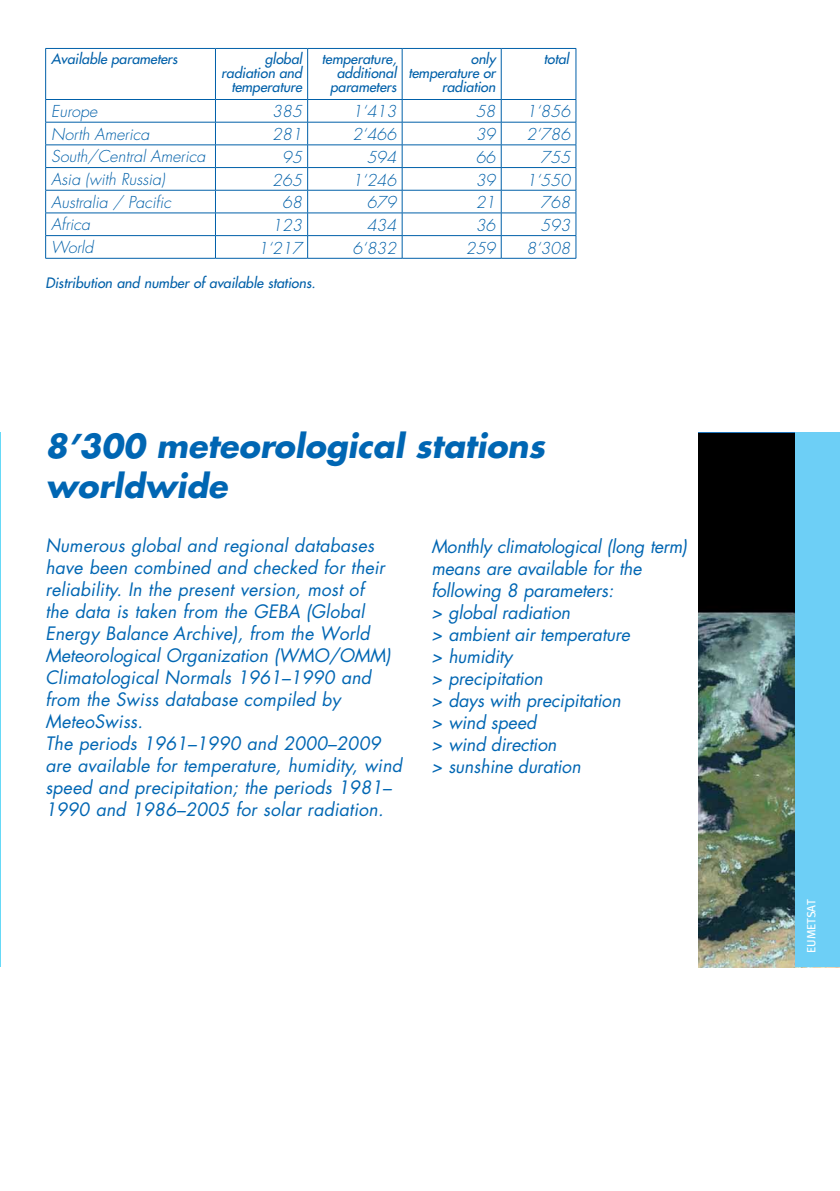
<style>
.page{position:relative;width:840px;height:1191px;background:#fff}
.page>*{position:absolute;margin:0;border:0;box-sizing:border-box;transform-origin:0 0}
.t1{font:italic 700 32px/40px "Futura";color:#0066b3}
.t2{font:italic 18px/22px "Futura";letter-spacing:.01em;color:#0066b3}
.t3{font:italic 300 16px "Futura";color:#0060a9}
.t4{font:italic 14px/14px "Futura";color:#0060a9;text-align:right}
.t5{font:12px "Meta Book LF";color:#fff}
</style>
<div class="page">
<hr style="left:0;top:432px;width:1px;height:535px;background:#00c0f3">
<img style="left:698px;top:433px;width:96px;height:534px">
<div style="left:794px;top:432px;width:45px;height:535px;background:#6dcff6"></div>
<hr style="left:45px;top:48px;width:170px;height:1px;background:#0060a9">
<hr style="left:45px;top:49px;width:1px;height:50px;background:#0060a9">
<hr style="left:215px;top:48px;width:92px;height:1px;background:#0060a9">
<hr style="left:215px;top:49px;width:1px;height:50px;background:#0060a9">
<hr style="left:45px;top:99px;width:170px;height:1px;background:#0060a9">
<hr style="left:215px;top:99px;width:92px;height:1px;background:#0060a9">
<hr style="left:45px;top:122px;width:170px;height:1px;background:#0060a9">
<hr style="left:215px;top:122px;width:92px;height:1px;background:#0060a9">
<hr style="left:307px;top:122px;width:95px;height:1px;background:#0060a9">
<hr style="left:501px;top:122px;width:75px;height:1px;background:#0060a9">
<hr style="left:45px;top:144px;width:170px;height:1px;background:#0060a9">
<hr style="left:215px;top:144px;width:92px;height:1px;background:#0060a9">
<hr style="left:307px;top:144px;width:95px;height:1px;background:#0060a9">
<hr style="left:501px;top:144px;width:75px;height:1px;background:#0060a9">
<hr style="left:45px;top:167px;width:170px;height:1px;background:#0060a9">
<hr style="left:307px;top:167px;width:95px;height:1px;background:#0060a9">
<hr style="left:501px;top:167px;width:75px;height:1px;background:#0060a9">
<hr style="left:45px;top:190px;width:170px;height:1px;background:#0060a9">
<hr style="left:501px;top:190px;width:75px;height:1px;background:#0060a9">
<hr style="left:45px;top:213px;width:170px;height:1px;background:#0060a9">
<hr style="left:501px;top:213px;width:75px;height:1px;background:#0060a9">
<hr style="left:45px;top:235px;width:170px;height:1px;background:#0060a9">
<svg style="left:45px;top:100px;width:1px;height:158px"></svg>
<hr style="left:501px;top:235px;width:75px;height:1px;background:#0060a9">
<svg style="left:575px;top:100px;width:1px;height:158px"></svg>
<hr style="left:215px;top:258px;width:92px;height:1px;background:#0060a9">
<hr style="left:501px;top:258px;width:75px;height:1px;background:#0060a9">
<hr style="left:307px;top:49px;width:1px;height:50px;background:#0060a9">
<hr style="left:307px;top:48px;width:95px;height:1px;background:#0060a9">
<hr style="left:401px;top:49px;width:1px;height:50px;background:#0060a9">
<hr style="left:402px;top:48px;width:99px;height:1px;background:#0060a9">
<hr style="left:500px;top:49px;width:1px;height:50px;background:#0060a9">
<hr style="left:575px;top:49px;width:1px;height:50px;background:#0060a9">
<hr style="left:501px;top:48px;width:75px;height:1px;background:#0060a9">
<hr style="left:307px;top:99px;width:95px;height:1px;background:#0060a9">
<hr style="left:402px;top:99px;width:99px;height:1px;background:#0060a9">
<hr style="left:501px;top:99px;width:75px;height:1px;background:#0060a9">
<hr style="left:402px;top:122px;width:99px;height:1px;background:#0060a9">
<hr style="left:402px;top:144px;width:99px;height:1px;background:#0060a9">
<hr style="left:215px;top:167px;width:92px;height:1px;background:#0060a9">
<hr style="left:402px;top:167px;width:99px;height:1px;background:#0060a9">
<hr style="left:215px;top:190px;width:92px;height:1px;background:#0060a9">
<hr style="left:307px;top:190px;width:95px;height:1px;background:#0060a9">
<hr style="left:402px;top:190px;width:99px;height:1px;background:#0060a9">
<svg style="left:215px;top:100px;width:1px;height:158px"></svg>
<hr style="left:215px;top:213px;width:92px;height:1px;background:#0060a9">
<hr style="left:307px;top:213px;width:95px;height:1px;background:#0060a9">
<hr style="left:402px;top:213px;width:99px;height:1px;background:#0060a9">
<hr style="left:45px;top:258px;width:170px;height:1px;background:#0060a9">
<hr style="left:215px;top:235px;width:92px;height:1px;background:#0060a9">
<svg style="left:307px;top:100px;width:1px;height:158px"></svg>
<hr style="left:307px;top:235px;width:95px;height:1px;background:#0060a9">
<hr style="left:307px;top:258px;width:95px;height:1px;background:#0060a9">
<svg style="left:401px;top:100px;width:1px;height:158px"></svg>
<hr style="left:402px;top:235px;width:99px;height:1px;background:#0060a9">
<hr style="left:402px;top:258px;width:99px;height:1px;background:#0060a9">
<svg style="left:500px;top:100px;width:1px;height:158px"></svg>
<p class="t4" style="left:51px;top:51px;width:128px">Available parameters</p>
<p class="t4" style="left:221px;top:51px;width:82px">global radiation and temperature</p>
<p class="t4" style="left:321px;top:51px;width:76px">temperature, additional parameters</p>
<p class="t4" style="left:408px;top:51px;width:89px">only temperature or radiation</p>
<p class="t4" style="left:543px;top:51px;width:27px">total</p>
<p class="t3" style="left:51px;top:101px;width:47px">Europe</p>
<p class="t3" style="left:272px;top:101px;width:31px">385</p>
<p class="t3" style="left:352px;top:101px;width:45px">1‘413</p>
<p class="t3" style="left:475px;top:101px;width:21px">58</p>
<p class="t3" style="left:526px;top:101px;width:45px">1‘856</p>
<p class="t3" style="left:51px;top:124px;width:99px">North America</p>
<p class="t3" style="left:272px;top:124px;width:31px">281</p>
<p class="t3" style="left:352px;top:124px;width:45px">2‘466</p>
<p class="t3" style="left:475px;top:124px;width:21px">39</p>
<p class="t3" style="left:526px;top:124px;width:45px">2‘786</p>
<p class="t3" style="left:51px;top:146px;width:155px">South/Central America</p>
<p class="t3" style="left:282px;top:147px;width:21px">95</p>
<p class="t3" style="left:366px;top:147px;width:31px">594</p>
<p class="t3" style="left:475px;top:147px;width:21px">66</p>
<p class="t3" style="left:540px;top:147px;width:31px">755</p>
<p class="t3" style="left:51px;top:169px;width:115px">Asia (with Russia)</p>
<p class="t3" style="left:272px;top:169px;width:31px">265</p>
<p class="t3" style="left:352px;top:169px;width:45px">1‘246</p>
<p class="t3" style="left:475px;top:169px;width:21px">39</p>
<p class="t3" style="left:526px;top:169px;width:45px">1‘550</p>
<p class="t3" style="left:51px;top:192px;width:121px">Australia / Pacific</p>
<p class="t3" style="left:282px;top:192px;width:21px">68</p>
<p class="t3" style="left:366px;top:192px;width:31px">679</p>
<p class="t3" style="left:475px;top:192px;width:21px">21</p>
<p class="t3" style="left:540px;top:192px;width:31px">768</p>
<p class="t3" style="left:51px;top:214px;width:40px">Africa</p>
<p class="t3" style="left:272px;top:215px;width:31px">123</p>
<p class="t3" style="left:366px;top:215px;width:31px">434</p>
<p class="t3" style="left:475px;top:215px;width:21px">36</p>
<p class="t3" style="left:540px;top:215px;width:31px">593</p>
<p class="t3" style="left:51px;top:237px;width:44px">World</p>
<p class="t3" style="left:258px;top:237px;width:45px">1‘217</p>
<p class="t3" style="left:352px;top:237px;width:45px">6‘832</p>
<p class="t3" style="left:465px;top:237px;width:31px">259</p>
<p class="t3" style="left:526px;top:237px;width:45px">8‘308</p>
<p class="t4" style="left:45px;top:276px;width:271px">Distribution and number of available stations.</p>
<h1 class="t1" style="left:45px;top:425px;width:500px">8’300 meteorological stations worldwide</h1>
<p class="t2" style="left:431px;top:535px;width:257px">Monthly climatological (long term) means are available for the following 8 parameters:<br>&gt; global radiation<br>&gt; ambient air temperature<br>&gt; humidity<br>&gt; precipitation<br>&gt; days with precipitation<br>&gt; wind speed<br>&gt; wind direction<br>&gt; sunshine duration</p>
<p class="t2" style="left:45px;top:534px;width:358px">Numerous global and regional databases have been combined and checked for their reliability. In the present version, most of<br>the data is taken from the GEBA (Global Energy Balance Archive), from the World Meteorological Organization (WMO/OMM)<br>Climatological Normals 1961–1990 and from the Swiss database compiled by MeteoSwiss.<br>The periods 1961–1990 and 2000–2009 are available for temperature, humidity, wind speed and precipitation; the periods 1981– 1990 and 1986–2005 for solar radiation.</p>
<p class="t5" style="left:803px;top:952px;width:55px;rotate:-90deg">EUMETSAT</p>
</div>
